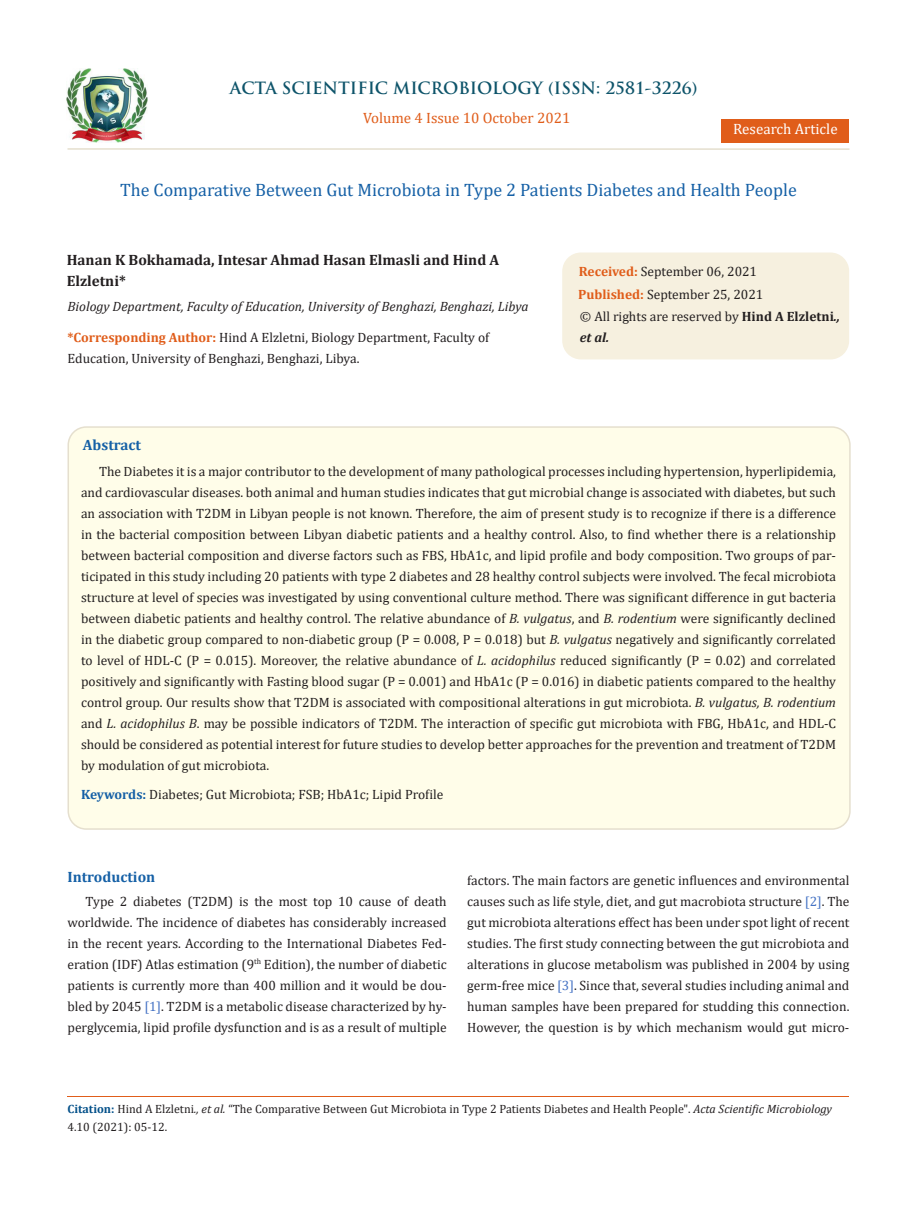
<style>
.page{position:relative;width:917px;height:1206px;background:#fff}
.page>*{position:absolute;margin:0;border:0;box-sizing:border-box;transform-origin:0 0}
.t1{font:18px "Cambria";color:#1560a6}
.t2{font:700 16.5px "Trajan Pro";color:#0e546a}
.t3{font:700 15px/21px "Cambria";color:#231f20}
.t4{font:15px "Cambria";color:#e05d1a}
.t5{font:700 15px "Cambria";color:#1560a6}
.t6{font:15px "Cambria";color:#fff}
.t7{font:13.5px/21px "Cambria";color:#231f20;text-align:justify}
.t8{font:italic 13.5px "Cambria";color:#231f20}
.t9{font:12px/18px "Cambria";color:#231f20}
.s1{font-weight:700;color:#e05d1a}
.s2{font-weight:700}
.s3{font-weight:700;font-style:italic}
.s4{font-style:italic}
.s5{font-weight:700;color:#1560a6}
.s6{color:#4472c4}
.s7{font-weight:700;color:#035089}
</style>
<div class="page">
<img style="left:67px;top:68px;width:80px;height:74px">
<div style="left:721px;top:119px;width:128px;height:23px;background:#e05d1a"></div>
<div style="left:563px;top:253px;width:285px;height:106px;background:#f6f0df;border-radius:18px"></div>
<div style="left:562px;top:253px;width:287px;height:106px;border:2px solid #f6f0df;border-radius:18px"></div>
<div style="left:68px;top:427px;width:781px;height:402px;background:#fffde9;border-radius:18px"></div>
<div style="left:67px;top:426px;width:783px;height:404px;border:2px solid #e5dfce;border-radius:18px"></div>
<hr style="left:67px;top:1096px;width:782px;height:1px;background:#e05d1a">
<hr style="left:67px;top:148px;width:782px;height:2px;background:#e5dfce">
<p class="t2" style="left:230px;top:77px;width:469px">ACTA SCIENTIFIC MICROBIOLOGY (ISSN: 2581-3226)</p>
<p class="t4" style="left:363px;top:109px;width:209px">Volume 4 Issue 10 October 2021</p>
<p class="t6" style="left:733px;top:120px;width:106px">Research Article</p>
<p class="t1" style="left:120px;top:180px;width:678px">The Comparative Between Gut Microbiota in Type 2 Patients Diabetes and Health People</p>
<p class="t3" style="left:67px;top:249px;width:434px">Hanan K Bokhamada, Intesar Ahmad Hasan Elmasli and Hind A<br>Elzletni*</p>
<p class="t8" style="left:67px;top:297px;width:462px">Biology Department, Faculty of Education, University of Benghazi, Benghazi, Libya</p>
<p class="t7" style="left:67px;top:327px;width:423px"><span class="s1">*Corresponding Author:</span> Hind A Elzletni, Biology Department, Faculty of<br>Education, University of Benghazi, Benghazi, Libya.</p>
<p class="t7" style="left:579px;top:261px;width:180px"><span class="s1">Received:</span> September 06, 2021</p>
<p class="t7" style="left:578px;top:284px;width:187px"><span class="s1">Published:</span> September 25, 2021</p>
<p class="t7" style="left:580px;top:306px;width:261px">© All rights are reserved by <span class="s2">Hind A Elzletni</span><span class="s3">., et al.</span></p>
<p class="t5" style="left:83px;top:435px;width:60px">Abstract</p>
<p class="t7" style="left:81px;top:461px;width:756px;text-indent:18px">The Diabetes it is a major contributor to the development of many pathological processes including hypertension, hyperlipidemia, and cardiovascular diseases. both animal and human studies indicates that gut microbial change is associated with diabetes, but such an association with T2DM in Libyan people is not known. Therefore, the aim of present study is to recognize if there is a difference in the bacterial composition between Libyan diabetic patients and a healthy control. Also, to find whether there is a relationship between bacterial composition and diverse factors such as FBS, HbA1c, and lipid profile and body composition. Two groups of par&shy;ticipated in this study including 20 patients with type 2 diabetes and 28 healthy control subjects were involved. The fecal microbiota structure at level of species was investigated by using conventional culture method. There was significant difference in gut bacteria between diabetic patients and healthy control. The relative abundance of <span class="s4">B. vulgatus</span>, and <span class="s4">B. rodentium</span> were significantly declined in the diabetic group compared to non-diabetic group (P = 0.008, P = 0.018) but <span class="s4">B. vulgatus</span> negatively and significantly correlated to level of HDL-C (P = 0.015). Moreover, the relative abundance of <span class="s4">L. acidophilus</span> reduced significantly (P = 0.02) and correlated positively and significantly with Fasting blood sugar (P = 0.001) and HbA1c (P = 0.016) in diabetic patients compared to the healthy control group. Our results show that T2DM is associated with compositional alterations in gut microbiota. <span class="s4">B. vulgatus, B. rodentium </span>and <span class="s4">L. acidophilus B</span>. may be possible indicators of T2DM. The interaction of specific gut microbiota with FBG, HbA1c, and HDL-C should be considered as potential interest for future studies to develop better approaches for the prevention and treatment of T2DM by modulation of gut microbiota.</p>
<p class="t7" style="left:81px;top:784px;width:364px"><span class="s5">Keywords:</span> Diabetes; Gut Microbiota; FSB; HbA1c; Lipid Profile</p>
<p class="t5" style="left:67px;top:866px;width:89px">Introduction</p>
<p class="t7" style="left:67px;top:891px;width:381px;text-indent:18px">Type 2 diabetes (T2DM) is the most top 10 cause of death worldwide. The incidence of diabetes has considerably increased in the recent years. According to the International Diabetes Fed&shy;eration (IDF) Atlas estimation (9<sup>th</sup> Edition), the number of diabetic patients is currently more than 400 million and it would be dou&shy;bled by 2045 <span class="s6">[1]</span>. T2DM is a metabolic disease characterized by hy&shy;perglycemia, lipid profile dysfunction and is as a result of multiple</p>
<p class="t7" style="left:467px;top:870px;width:384px">factors. The main factors are genetic influences and environmental causes such as life style, diet, and gut macrobiota structure <span class="s6">[2]</span>. The gut microbiota alterations effect has been under spot light of recent studies. The first study connecting between the gut microbiota and alterations in glucose metabolism was published in 2004 by using germ-free mice <span class="s6">[3]</span>. Since that, several studies including animal and human samples have been prepared for studding this connection.<br>However, the question is by which mechanism would gut micro-</p>
<p class="t9" style="left:67px;top:1100px;width:766px"><span class="s7">Citation:</span> Hind A Elzletni<span class="s4">., et al.</span> “The Comparative Between Gut Microbiota in Type 2 Patients Diabetes and Health People". <span class="s4">Acta Scientific Microbiology<br></span>4.10 (2021): 05-12.</p>
</div>
